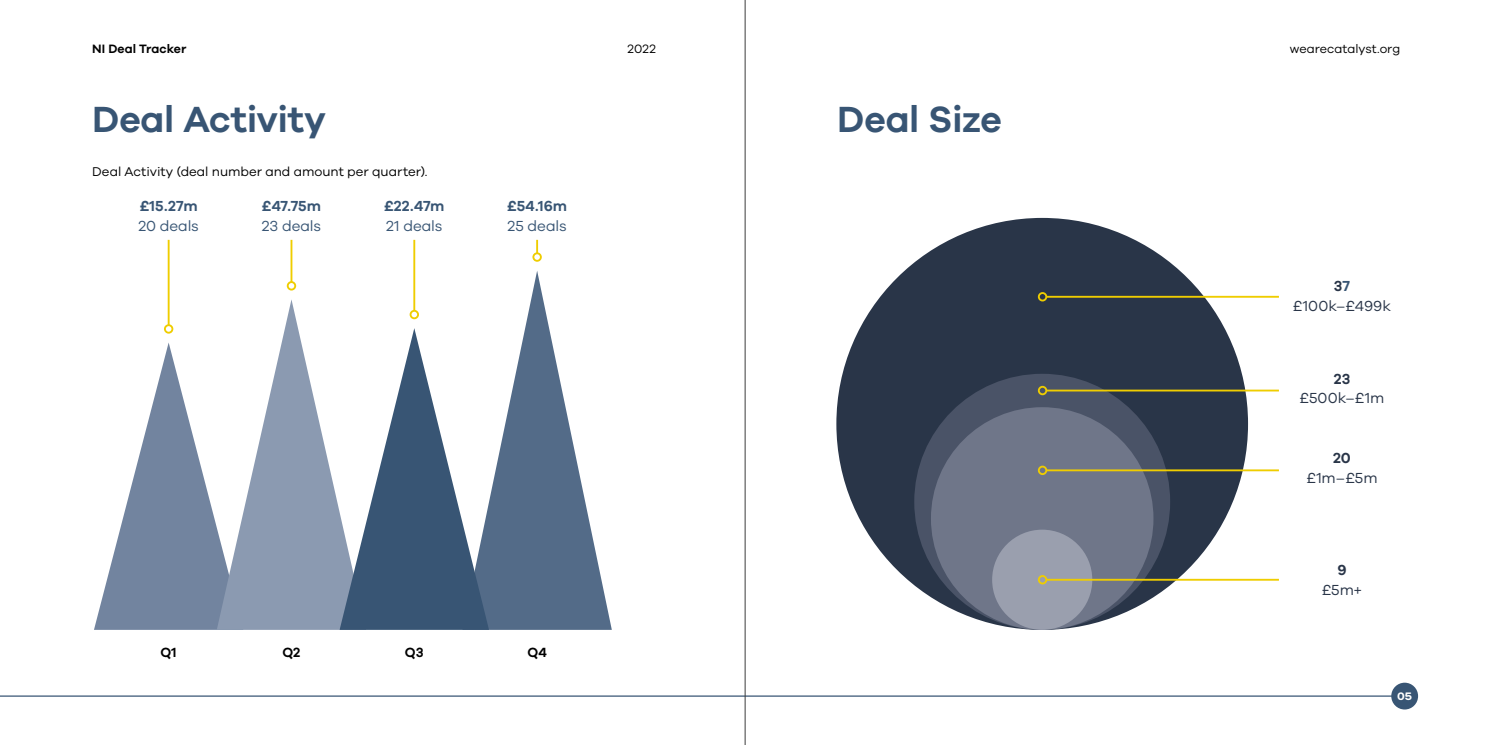
<style>
.page{position:relative;width:1489px;height:745px;background:#fff}
.page>*{position:absolute;margin:0;border:0;box-sizing:border-box;transform-origin:0 0}
.t1{font:600 37.5px "Galano Grotesque";letter-spacing:-.015em;color:#385574}
.t2{font:15px/19.8px "Galano Grotesque";color:#293548;text-align:center}
.t3{font:600 15px "Galano Grotesque";color:#385574}
.t4{font:15px "Galano Grotesque";letter-spacing:-.01em;color:#385574}
.t5{font:600 15px "Galano Grotesque";color:#293548}
.t6{font:600 13.75px "Galano Grotesque";letter-spacing:.01em;color:#000}
.t7{font:13.12px "Galano Grotesque";letter-spacing:-.005em;color:#000}
.t8{font:12.5px "Galano Grotesque";color:#000}
.t9{font:600 12.5px "Galano Grotesque";color:#000}
.t10{font:700 12.5px "Bicyclette";color:#fff}
.s1{font-weight:600}
.s2{font-weight:600;color:#385574}
</style>
<div class="page">
<svg style="left:489px;top:271px;width:123px;height:358px;fill:#536b88"></svg>
<svg style="left:94px;top:343px;width:123px;height:286px"></svg>
<svg style="left:217px;top:300px;width:122px;height:329px;fill:#8b9ab1"></svg>
<hr style="left:0;top:695px;width:1404px;height:1px;background:#385574">
<div style="left:1391px;top:682px;width:26px;height:27px;background:#385574;border-radius:50%"></div>
<hr style="left:168px;top:240px;width:2px;height:85px;background:#efcd00">
<div style="left:164px;top:324px;width:9px;height:9px;border:2px solid #efcd00;border-radius:50%"></div>
<hr style="left:290px;top:240px;width:2px;height:42px;background:#efcd00">
<div style="left:287px;top:281px;width:9px;height:9px;border:2px solid #efcd00;border-radius:50%"></div>
<svg style="left:536px;top:240px;width:2px;height:12px"></svg>
<div style="left:532px;top:252px;width:10px;height:9px;border:2px solid #efcd00;border-radius:50%"></div>
<hr style="left:413px;top:240px;width:2px;height:70px;background:#efcd00">
<div style="left:409px;top:309px;width:10px;height:10px;border:2px solid #efcd00;border-radius:50%"></div>
<svg style="left:339px;top:328px;width:150px;height:301px"></svg>
<div style="left:836px;top:218px;width:411px;height:411px;background:#293548;border-radius:50%"></div>
<div style="left:914px;top:373px;width:256px;height:256px;background:#4a5367;border-radius:50%"></div>
<div style="left:930px;top:407px;width:223px;height:222px;background:#6f7689;border-radius:50%"></div>
<hr style="left:1046px;top:295px;width:232px;height:2px;background:#efcd00">
<div style="left:1037px;top:292px;width:10px;height:9px;border:2px solid #efcd00;border-radius:50%"></div>
<hr style="left:1046px;top:389px;width:232px;height:2px;background:#efcd00">
<div style="left:1037px;top:385px;width:10px;height:10px;border:2px solid #efcd00;border-radius:50%"></div>
<div style="left:992px;top:529px;width:100px;height:100px;background:#9a9fae;border-radius:50%"></div>
<hr style="left:1046px;top:469px;width:232px;height:2px;background:#efcd00">
<div style="left:1037px;top:465px;width:10px;height:9px;border:2px solid #efcd00;border-radius:50%"></div>
<hr style="left:1046px;top:578px;width:232px;height:2px;background:#efcd00">
<div style="left:1037px;top:574px;width:10px;height:10px;border:2px solid #efcd00;border-radius:50%"></div>
<hr style="left:744px;top:0;width:1px;height:744px;background:#3c3c3b">
<p class="t9" style="left:92px;top:41px;width:96px">NI Deal Tracker</p>
<h1 class="t1" style="left:92px;top:96px;width:235px">Deal Activity</h1>
<p class="t7" style="left:92px;top:163px;width:337px">Deal Activity (deal number and amount per quarter).</p>
<p class="t3" style="left:140px;top:197px;width:59px">£15.27m</p>
<p class="t4" style="left:138px;top:217px;width:62px">20 deals</p>
<p class="t3" style="left:262px;top:197px;width:61px">£47.75m</p>
<p class="t4" style="left:262px;top:217px;width:61px">23 deals</p>
<p class="t3" style="left:384px;top:197px;width:62px">£22.47m</p>
<p class="t4" style="left:386px;top:217px;width:58px">21 deals</p>
<p class="t3" style="left:507px;top:197px;width:62px">£54.16m</p>
<p class="t4" style="left:507px;top:217px;width:61px">25 deals</p>
<p class="t6" style="left:160px;top:643px;width:18px">Q1</p>
<p class="t6" style="left:282px;top:643px;width:20px">Q2</p>
<p class="t6" style="left:405px;top:643px;width:20px">Q3</p>
<p class="t6" style="left:527px;top:643px;width:21px">Q4</p>
<p class="t8" style="left:627px;top:41px;width:30px">2022</p>
<p class="t8" style="left:1289px;top:41px;width:112px">wearecatalyst.org</p>
<h1 class="t1" style="left:837px;top:96px;width:166px">Deal Size</h1>
<p class="t2" style="left:1292px;top:275px;width:100px"><span class="s1">3</span><span class="s2">7 </span>£100k–£499k</p>
<p class="t5" style="left:1333px;top:369px;width:18px">23</p>
<p class="t2" style="left:1299px;top:388px;width:86px">£500k–£1m</p>
<p class="t5" style="left:1332px;top:449px;width:19px">20</p>
<p class="t2" style="left:1306px;top:467px;width:73px">£1m–£5m</p>
<p class="t5" style="left:1337px;top:560px;width:11px">9</p>
<p class="t2" style="left:1321px;top:579px;width:42px">£5m+</p>
<p class="t10" style="left:1396px;top:688px;width:17px">05</p>
</div>
